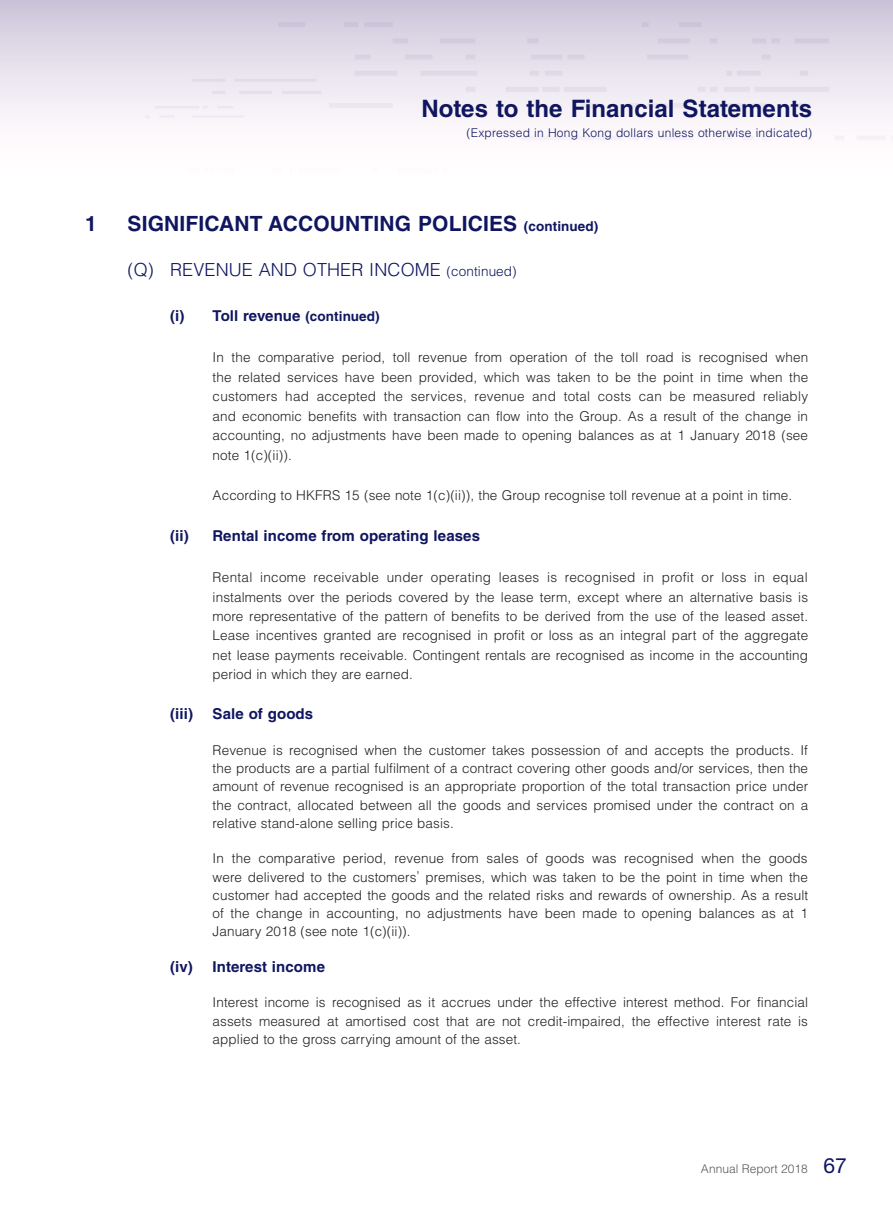
<style>
.page{position:relative;width:893px;height:1212px;background:#fff}
.page>*{position:absolute;margin:0;border:0;box-sizing:border-box;transform-origin:0 0}
.t1{font:700 24px "Helvetica LT Std";color:#0f165f}
.t2{font:700 21px "Helvetica LT Std";letter-spacing:.01em;color:#0f165f}
.t3{font:300 18px "Helvetica LT Std";letter-spacing:.01em;color:#0f165f}
.t4{font:700 15px "Helvetica LT Std";letter-spacing:.01em;color:#0f165f}
.t5{font:300 13.5px/19.5px "Helvetica LT Std";letter-spacing:.01em;color:#231f20;text-align:justify}
.t6{font:300 12px "Helvetica LT Std";letter-spacing:.02em;color:#0f165f}
.t7{font:300 12px "Helvetica LT Std";color:#57585a}
.s1{font-size:13.5px}
.s2{font-family:"Helvetica Neue LT Std";font-weight:400;font-size:21px;color:#0f165f}
</style>
<div class="page">
<h1 class="t1" style="left:421px;top:94px;width:392px">Notes to the Financial Statements</h1>
<p class="t6" style="left:466px;top:125px;width:347px">(Expressed in Hong Kong dollars unless otherwise indicated)</p>
<h2 class="t2" style="left:85px;top:211px;width:13px">1</h2>
<h2 class="t2" style="left:128px;top:211px;width:472px">SIGNIFICANT ACCOUNTING POLICIES <span class="s1">(continued)</span></h2>
<h3 class="t3" style="left:128px;top:259px;width:391px">(Q) REVENUE AND OTHER INCOME <span class="s1">(continued)</span></h3>
<p class="t4" style="left:170px;top:307px;width:211px">(i) Toll revenue <span class="s1">(continued)</span></p>
<p class="t5" style="left:213px;top:347px;width:597px">In the comparative period, toll revenue from operation of the toll road is recognised when the related services have been provided, which was taken to be the point in time when the customers had accepted the services, revenue and total costs can be measured reliably and economic benefits with transaction can flow into the Group. As a result of the change in accounting, no adjustments have been made to opening balances as at 1 January 2018 (see note 1(c)(ii)).</p>
<p class="t5" style="left:213px;top:486px;width:581px">According to HKFRS 15 (see note 1(c)(ii)), the Group recognise toll revenue at a point in time.</p>
<p class="t4" style="left:170px;top:527px;width:20px">(ii)</p>
<p class="t4" style="left:213px;top:527px;width:269px">Rental income from operating leases</p>
<p class="t5" style="left:213px;top:567px;width:597px">Rental income receivable under operating leases is recognised in profit or loss in equal instalments over the periods covered by the lease term, except where an alternative basis is more representative of the pattern of benefits to be derived from the use of the leased asset.<br>Lease incentives granted are recognised in profit or loss as an integral part of the aggregate net lease payments receivable. Contingent rentals are recognised as income in the accounting period in which they are earned.</p>
<p class="t4" style="left:170px;top:705px;width:24px">(iii)</p>
<p class="t4" style="left:213px;top:705px;width:102px">Sale of goods</p>
<p class="t5" style="left:213px;top:741px;width:597px;line-height:18.3px">Revenue is recognised when the customer takes possession of and accepts the products. If the products are a partial fulfilment of a contract covering other goods and/or services, then the amount of revenue recognised is an appropriate proportion of the total transaction price under the contract, allocated between all the goods and services promised under the contract on a relative stand-alone selling price basis.</p>
<p class="t5" style="left:213px;top:849px;width:597px;line-height:18.3px">In the comparative period, revenue from sales of goods was recognised when the goods were delivered to the customers’ premises, which was taken to be the point in time when the customer had accepted the goods and the related risks and rewards of ownership. As a result of the change in accounting, no adjustments have been made to opening balances as at 1<br>January 2018 (see note 1(c)(ii)).</p>
<p class="t4" style="left:170px;top:957px;width:24px">(iv)</p>
<p class="t4" style="left:213px;top:957px;width:114px">Interest income</p>
<p class="t5" style="left:213px;top:993px;width:597px;line-height:18.3px">Interest income is recognised as it accrues under the effective interest method. For financial assets measured at amortised cost that are not credit-impaired, the effective interest rate is applied to the gross carrying amount of the asset.</p>
<p class="t7" style="left:701px;top:1161px;width:147px">Annual Report 2018 <span class="s2">67</span></p>
</div>
